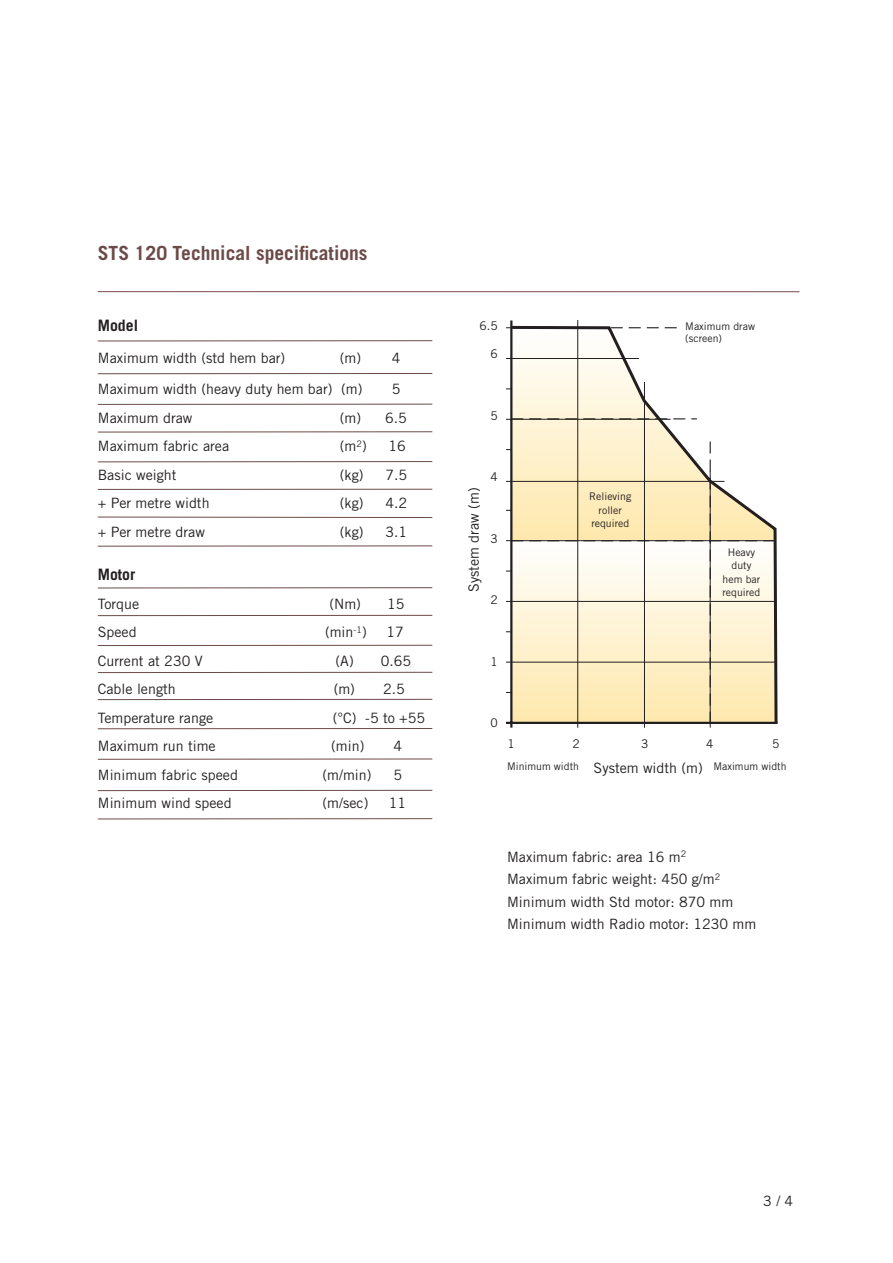
<style>
.page{position:relative;width:893px;height:1263px;background:#fff}
.page>*{position:absolute;margin:0;border:0;box-sizing:border-box;transform-origin:0 0}
.t1{font:700 19.5px "Trade Gothic";color:#6c4a48}
.t2{font:700 15.75px "Trade Gothic";color:#231f20}
.t3{font:14.25px/22.5px "Trade Gothic";color:#231f20}
.t4{font:12px "Trade Gothic";color:#231f20}
.t5{font:10.5px/13.5px "Trade Gothic";color:#231f20;text-align:center}
</style>
<div class="page">
<hr style="left:98px;top:291px;width:701px;height:1px;background:#79494c">
<hr style="left:98px;top:373px;width:334px;height:1px;background:#6c4a48">
<hr style="left:98px;top:404px;width:334px;height:1px;background:#6c4a48">
<hr style="left:98px;top:431px;width:334px;height:1px;background:#6c4a48">
<hr style="left:98px;top:461px;width:334px;height:1px;background:#6c4a48">
<hr style="left:98px;top:489px;width:334px;height:1px;background:#6c4a48">
<svg style="left:97px;top:517px;width:336px;height:1px"></svg>
<hr style="left:98px;top:545px;width:334px;height:1px;background:#6c4a48">
<hr style="left:98px;top:587px;width:334px;height:1px;background:#6c4a48">
<hr style="left:98px;top:615px;width:334px;height:1px;background:#6c4a48">
<hr style="left:98px;top:645px;width:334px;height:1px;background:#6c4a48">
<hr style="left:98px;top:672px;width:334px;height:1px;background:#6c4a48">
<hr style="left:98px;top:699px;width:334px;height:1px;background:#6c4a48">
<hr style="left:98px;top:818px;width:334px;height:1px;background:#6c4a48">
<hr style="left:98px;top:340px;width:334px;height:1px;background:#6c4a48">
<hr style="left:506px;top:722px;width:271px;height:2px;background:#231f20">
<hr style="left:510px;top:320px;width:2px;height:408px;background:#231f20">
<svg style="left:508px;top:324px;width:269px;height:402px"></svg>
<hr style="left:577px;top:320px;width:1px;height:408px;background:#231f20">
<hr style="left:644px;top:382px;width:1px;height:346px;background:#231f20">
<hr style="left:710px;top:471px;width:1px;height:257px;background:#231f20">
<svg style="left:575px;top:327px;width:106px;height:1px"></svg>
<svg style="left:511px;top:418px;width:186px;height:1px"></svg>
<svg style="left:506px;top:441px;width:269px;height:282px"></svg>
<hr style="left:506px;top:662px;width:270px;height:1px;background:#231f20">
<hr style="left:506px;top:601px;width:269px;height:1px;background:#231f20">
<hr style="left:506px;top:540px;width:270px;height:1px;background:#231f20">
<hr style="left:506px;top:419px;width:164px;height:1px;background:#231f20">
<hr style="left:506px;top:358px;width:133px;height:1px;background:#231f20">
<hr style="left:506px;top:481px;width:218px;height:1px;background:#231f20">
<hr style="left:98px;top:728px;width:334px;height:1px;background:#6c4a48">
<hr style="left:98px;top:759px;width:334px;height:1px;background:#6c4a48">
<hr style="left:98px;top:790px;width:334px;height:1px;background:#6c4a48">
<h1 class="t1" style="left:98px;top:241px;width:271px">STS 120 Technical specifications</h1>
<p class="t2" style="left:98px;top:316px;width:42px">Model</p>
<p class="t3" style="left:98px;top:346px;width:189px">Maximum width (std hem bar)</p>
<p class="t3" style="left:340px;top:346px;width:62px">(m) 4</p>
<p class="t3" style="left:98px;top:378px;width:266px">Maximum width (heavy duty hem bar) (m)</p>
<p class="t3" style="left:392px;top:378px;width:10px">5</p>
<p class="t3" style="left:98px;top:406px;width:96px">Maximum draw</p>
<p class="t3" style="left:340px;top:406px;width:69px">(m) 6.5</p>
<p class="t3" style="left:98px;top:435px;width:133px">Maximum fabric area</p>
<p class="t3" style="left:340px;top:435px;width:28px">(m<sup>2</sup>)</p>
<p class="t3" style="left:388px;top:435px;width:19px">16</p>
<p class="t3" style="left:98px;top:463px;width:80px">Basic weight</p>
<p class="t3" style="left:340px;top:463px;width:25px">(kg)</p>
<p class="t3" style="left:385px;top:463px;width:23px">7.5</p>
<p class="t3" style="left:98px;top:492px;width:113px">+ Per metre width</p>
<p class="t3" style="left:340px;top:492px;width:25px">(kg)</p>
<p class="t3" style="left:385px;top:492px;width:23px">4.2</p>
<p class="t3" style="left:98px;top:520px;width:109px">+ Per metre draw</p>
<p class="t3" style="left:340px;top:520px;width:25px">(kg)</p>
<p class="t3" style="left:385px;top:520px;width:23px">3.1</p>
<p class="t2" style="left:98px;top:565px;width:39px">Motor</p>
<p class="t3" style="left:98px;top:592px;width:43px">Torque</p>
<p class="t3" style="left:329px;top:592px;width:33px">(Nm)</p>
<p class="t3" style="left:387px;top:592px;width:19px">15</p>
<p class="t3" style="left:98px;top:621px;width:40px">Speed</p>
<p class="t3" style="left:325px;top:621px;width:43px">(min<sup>-1</sup>)</p>
<p class="t3" style="left:386px;top:621px;width:19px">17</p>
<p class="t3" style="left:98px;top:649px;width:106px">Current at 230 V</p>
<p class="t3" style="left:336px;top:649px;width:77px">(A) 0.65</p>
<p class="t3" style="left:98px;top:678px;width:79px">Cable length</p>
<p class="t3" style="left:334px;top:678px;width:73px">(m) 2.5</p>
<p class="t3" style="left:98px;top:706px;width:117px">Temperature range</p>
<p class="t3" style="left:333px;top:706px;width:94px">(°C) -5 to +55</p>
<p class="t3" style="left:98px;top:735px;width:119px">Maximum run time</p>
<p class="t3" style="left:331px;top:735px;width:35px">(min)</p>
<p class="t3" style="left:393px;top:735px;width:10px">4</p>
<p class="t3" style="left:98px;top:763px;width:142px">Minimum fabric speed</p>
<p class="t3" style="left:322px;top:763px;width:51px">(m/min)</p>
<p class="t3" style="left:393px;top:763px;width:10px">5</p>
<p class="t3" style="left:98px;top:792px;width:135px">Minimum wind speed</p>
<p class="t3" style="left:322px;top:792px;width:47px">(m/sec)</p>
<p class="t3" style="left:389px;top:792px;width:19px">11</p>
<p class="t4" style="left:479px;top:318px;width:20px">6.5</p>
<p class="t4" style="left:490px;top:346px;width:9px">6</p>
<p class="t4" style="left:490px;top:408px;width:9px">5</p>
<p class="t3" style="left:462px;top:592px;width:106px;rotate:-90deg">System draw (m)</p>
<p class="t4" style="left:490px;top:469px;width:9px">4</p>
<p class="t4" style="left:490px;top:531px;width:9px">3</p>
<p class="t4" style="left:490px;top:592px;width:9px">2</p>
<p class="t4" style="left:490px;top:654px;width:9px">1</p>
<p class="t5" style="left:685px;top:320px;width:71px;line-height:12px;text-align:left">Maximum draw (screen)</p>
<p class="t5" style="left:589px;top:489px;width:44px">Relieving roller required</p>
<p class="t5" style="left:722px;top:545px;width:39px">Heavy duty hem bar required</p>
<p class="t4" style="left:490px;top:715px;width:9px">0</p>
<p class="t4" style="left:508px;top:736px;width:9px">1</p>
<p class="t4" style="left:573px;top:736px;width:9px">2</p>
<p class="t4" style="left:641px;top:736px;width:9px">3</p>
<p class="t4" style="left:706px;top:736px;width:9px">4</p>
<p class="t4" style="left:772px;top:736px;width:9px">5</p>
<p class="t5" style="left:507px;top:759px;width:74px">Minimum width</p>
<p class="t5" style="left:713px;top:759px;width:75px">Maximum width</p>
<p class="t3" style="left:594px;top:756px;width:111px">System width (m)</p>
<p class="t3" style="left:507px;top:845px;width:251px">Maximum fabric: area 16 m<sup>2<br></sup>Maximum fabric weight: 450 g/m<sup>2<br></sup>Minimum width Std motor: 870 mm<br>Minimum width Radio motor: 1230 mm</p>
<p class="t3" style="left:763px;top:1189px;width:32px">3 / 4</p>
</div>
